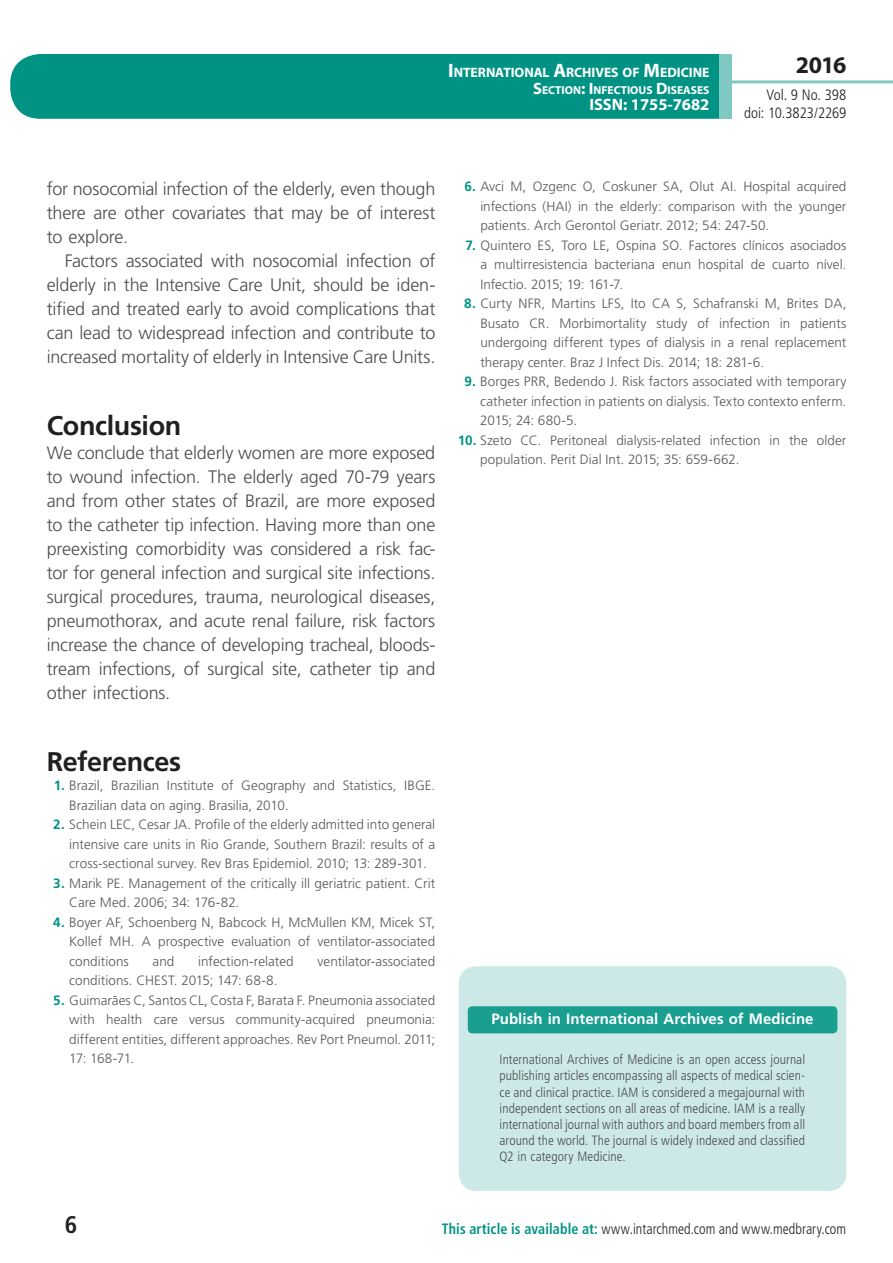
<style>
.page{position:relative;width:893px;height:1263px;background:#fff}
.page>*{position:absolute;margin:0;border:0;box-sizing:border-box;transform-origin:0 0}
.t1{font:700 27px "Frutiger LT Std";letter-spacing:-.015em;color:#231f20}
.t2{font:700 24px "Myriad Pro";color:#231f20}
.t3{font:700 condensed 24px "Frutiger LT Std";color:#231f20}
.t4{font:300 18px/24px "Frutiger LT Std";letter-spacing:-.01em;color:#4b4c4d;text-align:justify}
.t5{font:700 16.5px "Myriad Pro";color:#fff}
.t6{font:300 condensed 15px "Frutiger LT Std";letter-spacing:.005em;color:#231f20;scale:.94 1}
.t7{font:700 15px "Frutiger LT Std";letter-spacing:.005em;color:#fff}
.t8{font:300 condensed 15px/18px "Frutiger LT Std";letter-spacing:.005em;color:#231f20;text-align:right}
.t9{font:700 13.65px "Myriad Pro";letter-spacing:-.005em;color:#fff}
.t10{font:300 13.5px/19.5px "Frutiger LT Std";color:#57585a;text-align:justify}
.t11{font:300 condensed 13.5px/16.2px "Frutiger LT Std";letter-spacing:.01em;color:#4b4c4d;text-align:justify}
.t12{font:700 11.55px "Myriad Pro";color:#fff}
.s1{font-size:19.5px}
.s2{font-size:16.5px}
.s3{font-weight:700;color:#009384}
</style>
<div class="page">
<div style="left:10px;top:54px;width:775px;height:65px;background:#009384;border-radius:30px"></div>
<div style="left:732px;top:0;width:161px;height:157px;background:#fff"></div>
<hr style="left:730px;top:80px;width:163px;height:3px;background:#80c9c2">
<div style="left:719px;top:54px;width:13px;height:65px;background:#80c9c2"></div>
<div style="left:459px;top:966px;width:387px;height:225px;background:#cce9e7;border-radius:18px"></div>
<div style="left:468px;top:1006px;width:369px;height:27px;background:#1a9e90;border-radius:4px"></div>
<p class="t9" style="left:448px;top:64px;width:263px"><span class="s1">I</span>NTERNATIONAL <span class="s1">A</span>RCHIVES OF <span class="s1">M</span>EDICINE</p>
<p class="t12" style="left:533px;top:82px;width:178px"><span class="s2">S</span>ECTION<span class="s2">: I</span>NFECTIOUS <span class="s2">D</span>ISEASES</p>
<p class="t5" style="left:589px;top:94px;width:122px">ISSN: 1755-7682</p>
<h2 class="t2" style="left:796px;top:49px;width:52px">2016</h2>
<p class="t8" style="left:744px;top:86px;width:104px">Vol. 9 No. 398 doi: 10.3823/2269</p>
<h3 class="t4" style="left:47px;top:177px;width:390px">for nosocomial infection of the elderly, even though there are other covariates that may be of interest to explore.</h3>
<p class="t4" style="left:47px;top:249px;width:390px;text-indent:18px">Factors associated with nosocomial infection of elderly in the Intensive Care Unit, should be iden&shy;tified and treated early to avoid complications that can lead to widespread infection and contribute to increased mortality of elderly in Intensive Care Units.</p>
<h1 class="t1" style="left:47px;top:410px;width:136px">Conclusion</h1>
<p class="t4" style="left:47px;top:441px;width:390px">We conclude that elderly women are more exposed to wound infection. The elderly aged 70-79 years and from other states of Brazil, are more exposed to the catheter tip infection. Having more than one preexisting comorbidity was considered a risk fac&shy;tor for general infection and surgical site infections. surgical procedures, trauma, neurological diseases, pneumothorax, and acute renal failure, risk factors increase the chance of developing tracheal, bloods&shy;tream infections, of surgical site, catheter tip and other infections.</p>
<h1 class="t1" style="left:47px;top:746px;width:136px">References</h1>
<p class="t10" style="left:69px;top:776px;width:368px;text-indent:-16px"><span class="s3">1.</span> Brazil, Brazilian Institute of Geography and Statistics, IBGE.<br>Brazilian data on aging. Brasilia, 2010.</p>
<p class="t10" style="left:69px;top:815px;width:368px;text-indent:-16px"><span class="s3">2.</span> Schein LEC, Cesar JA. Profile of the elderly admitted into general intensive care units in Rio Grande, Southern Brazil: results of a cross-sectional survey. Rev Bras Epidemiol. 2010; 13: 289-301.</p>
<p class="t10" style="left:69px;top:874px;width:368px;text-indent:-16px"><span class="s3">3.</span> Marik PE. Management of the critically ill geriatric patient. Crit<br>Care Med. 2006; 34: 176-82.</p>
<p class="t10" style="left:69px;top:913px;width:368px;text-indent:-16px"><span class="s3">4.</span> Boyer AF, Schoenberg N, Babcock H, McMullen KM, Micek ST, Kollef MH. A prospective evaluation of ventilator-associated conditions</p>
<p class="t10" style="left:153px;top:952px;width:23px">and</p>
<p class="t10" style="left:198px;top:952px;width:97px">infection-related</p>
<p class="t10" style="left:318px;top:952px;width:119px">ventilator-associated</p>
<p class="t10" style="left:69px;top:971px;width:210px">conditions. CHEST. 2015; 147: 68-8.</p>
<p class="t10" style="left:69px;top:991px;width:368px;text-indent:-16px"><span class="s3">5.</span> Guimarães C, Santos CL, Costa F, Barata F. Pneumonia associated with health care versus community-acquired pneumonia: different entities, different approaches. Rev Port Pneumol. 2011; 17: 168-71.</p>
<p class="t10" style="left:480px;top:177px;width:368px;text-indent:-16px"><span class="s3">6.</span> Avci M, Ozgenc O, Coskuner SA, Olut AI. Hospital acquired infections (HAI) in the elderly: comparison with the younger patients. Arch Gerontol Geriatr. 2012; 54: 247-50.</p>
<p class="t10" style="left:480px;top:236px;width:368px;text-indent:-15px"><span class="s3">7.</span> Quintero ES, Toro LE, Ospina SO. Factores clínicos asociados a multirresistencia bacteriana enun hospital de cuarto nível.<br>Infectio. 2015; 19: 161-7.</p>
<p class="t10" style="left:480px;top:294px;width:368px;text-indent:-16px"><span class="s3">8.</span> Curty NFR, Martins LFS, Ito CA S, Schafranski M, Brites DA, Busato CR. Morbimortality study of infection in patients undergoing different types of dialysis in a renal replacement therapy center. Braz J Infect Dis. 2014; 18: 281-6.</p>
<p class="t10" style="left:480px;top:372px;width:368px;text-indent:-16px"><span class="s3">9.</span> Borges PRR, Bedendo J. Risk factors associated with temporary catheter infection in patients on dialysis. Texto contexto enferm.<br>2015; 24: 680-5.</p>
<p class="t10" style="left:480px;top:431px;width:368px;text-indent:-23px"><span class="s3">10.</span> Szeto CC. Peritoneal dialysis-related infection in the older population. Perit Dial Int. 2015; 35: 659-662.</p>
<p class="t7" style="left:491px;top:1010px;width:324px">Publish in International Archives of Medicine</p>
<p class="t11" style="left:500px;top:1052px;width:307px">International Archives of Medicine is an open access journal publishing articles encompassing all aspects of medical scien&shy;ce and clinical practice. IAM is considered a megajournal with independent sections on all areas of medicine. IAM is a really international journal with authors and board members from all around the world. The journal is widely indexed and classified Q2 in category Medicine.</p>
<h2 class="t3" style="left:65px;top:1210px;width:14px">6</h2>
<p class="t6" style="left:442px;top:1220px;width:432px"><span class="s3">This article is available at:</span> www.intarchmed.com and www.medbrary.com</p>
</div>
